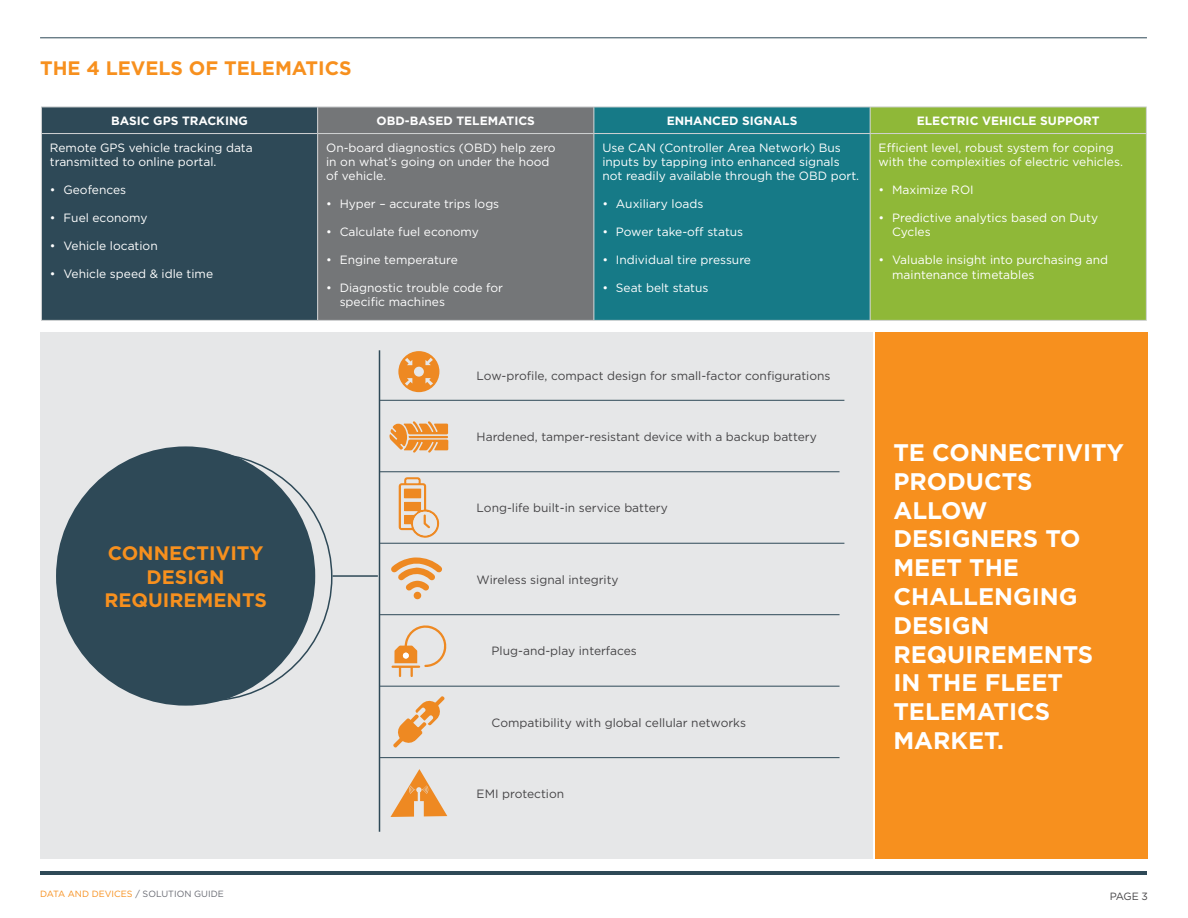
<style>
.page{position:relative;width:1188px;height:918px;background:#fff}
.page>*{position:absolute;margin:0;border:0;box-sizing:border-box;transform-origin:0 0}
.t1{font:700 24px/28.8px "Gotham";color:#fff}
.t2{font:700 19.5px/23.4px "Gotham";color:#f7901e;text-align:center}
.t3{font:12px/14.4px "Gotham";color:#fff}
.t4{font:12px "Gotham";color:#464547}
.t5{font:700 12px "Gotham";color:#fff}
.t6{font:10.5px "Gotham";color:#464547}
.t7{font:9px "Gotham";color:#f7901e}
.s1{color:#696b73}
</style>
<div class="page">
<hr style="left:40px;top:872px;width:1107px;height:3px;background:#2e4957">
<hr style="left:40px;top:37px;width:1107px;height:1px;background:#2e4957">
<div style="left:42px;top:108px;width:275px;height:212px;background:#2e4957"></div>
<div style="left:318px;top:108px;width:276px;height:212px;background:#747678"></div>
<div style="left:595px;top:108px;width:275px;height:212px;background:#167a87"></div>
<div style="left:871px;top:108px;width:275px;height:212px;background:#8fb838"></div>
<hr style="left:41px;top:107px;width:277px;height:1px;background:#d1d3d4">
<svg style="left:41px;top:107px;width:1px;height:26px"></svg>
<hr style="left:318px;top:107px;width:276px;height:1px;background:#d1d3d4">
<svg style="left:317px;top:107px;width:1px;height:26px"></svg>
<hr style="left:594px;top:107px;width:276px;height:1px;background:#d1d3d4">
<svg style="left:594px;top:107px;width:1px;height:26px"></svg>
<hr style="left:870px;top:107px;width:277px;height:1px;background:#d1d3d4">
<svg style="left:870px;top:107px;width:1px;height:26px"></svg>
<svg style="left:1146px;top:108px;width:1px;height:25px"></svg>
<hr style="left:41px;top:133px;width:277px;height:1px;background:#d1d3d4">
<hr style="left:41px;top:134px;width:1px;height:186px;background:#d1d3d4">
<hr style="left:318px;top:133px;width:276px;height:1px;background:#d1d3d4">
<hr style="left:317px;top:134px;width:1px;height:186px;background:#d1d3d4">
<hr style="left:594px;top:133px;width:276px;height:1px;background:#d1d3d4">
<hr style="left:594px;top:134px;width:1px;height:186px;background:#d1d3d4">
<hr style="left:870px;top:133px;width:277px;height:1px;background:#d1d3d4">
<hr style="left:870px;top:134px;width:1px;height:186px;background:#d1d3d4">
<hr style="left:1146px;top:134px;width:1px;height:186px;background:#d1d3d4">
<hr style="left:41px;top:320px;width:277px;height:1px;background:#d1d3d4">
<hr style="left:318px;top:320px;width:276px;height:1px;background:#d1d3d4">
<hr style="left:594px;top:320px;width:276px;height:1px;background:#d1d3d4">
<hr style="left:870px;top:320px;width:277px;height:1px;background:#d1d3d4">
<div style="left:40px;top:332px;width:833px;height:527px;background:#e6e7e8"></div>
<div style="left:875px;top:332px;width:273px;height:527px;background:#f7901e"></div>
<div style="left:56px;top:446px;width:259px;height:260px;background:#2e4957;border-radius:50%"></div>
<hr style="left:380px;top:400px;width:464px;height:1px;background:#2e4957">
<hr style="left:380px;top:543px;width:464px;height:1px;background:#2e4957">
<hr style="left:380px;top:686px;width:460px;height:1px;background:#2e4957">
<hr style="left:380px;top:614px;width:460px;height:1px;background:#2e4957">
<hr style="left:380px;top:471px;width:460px;height:1px;background:#2e4957">
<hr style="left:380px;top:757px;width:460px;height:1px;background:#2e4957">
<hr style="left:333px;top:575px;width:45px;height:2px;background:#2e4957">
<hr style="left:379px;top:350px;width:1px;height:482px;background:#2e4957">
<svg style="left:393px;top:696px;width:52px;height:52px"></svg>
<svg style="left:399px;top:477px;width:41px;height:61px"></svg>
<div style="left:398px;top:351px;width:41px;height:41px;background:#ee8922;border-radius:50%"></div>
<div style="left:414px;top:367px;width:10px;height:10px;background:#e6e7e8;border-radius:50%"></div>
<svg style="left:405px;top:378px;width:7px;height:8px"></svg>
<svg style="left:425px;top:378px;width:8px;height:8px"></svg>
<svg style="left:425px;top:358px;width:8px;height:7px"></svg>
<svg style="left:405px;top:358px;width:7px;height:7px"></svg>
<svg style="left:392px;top:625px;width:55px;height:52px"></svg>
<svg style="left:389px;top:421px;width:59px;height:32px"></svg>
<svg style="left:390px;top:769px;width:57px;height:48px"></svg>
<svg style="left:391px;top:558px;width:51px;height:33px"></svg>
<div style="left:414px;top:592px;width:7px;height:7px;background:#ee8922;border-radius:50%"></div>
<h2 class="t2" style="left:40px;top:57px;width:313px">THE 4 LEVELS OF TELEMATICS</h2>
<p class="t5" style="left:111px;top:113px;width:138px">BASIC GPS TRACKING</p>
<p class="t5" style="left:377px;top:113px;width:160px">OBD-BASED TELEMATICS</p>
<p class="t5" style="left:667px;top:113px;width:132px">ENHANCED SIGNALS</p>
<p class="t5" style="left:917px;top:113px;width:184px">ELECTRIC VEHICLE SUPPORT</p>
<p class="t3" style="left:50px;top:140px;width:204px">Remote GPS vehicle tracking data transmitted to online portal.</p>
<p class="t3" style="left:50px;top:182px;width:78px">• Geofences</p>
<p class="t3" style="left:50px;top:210px;width:99px">• Fuel economy</p>
<p class="t3" style="left:50px;top:238px;width:109px">• Vehicle location</p>
<p class="t3" style="left:50px;top:266px;width:165px">• Vehicle speed &amp; idle time</p>
<p class="t3" style="left:879px;top:140px;width:246px">Efficient level, robust system for coping with the complexities of electric vehicles.</p>
<p class="t3" style="left:879px;top:182px;width:97px">• Maximize ROI</p>
<p class="t3" style="left:892px;top:210px;width:208px;text-indent:-14px">• Predictive analytics based on Duty<br>Cycles</p>
<p class="t3" style="left:892px;top:252px;width:218px;text-indent:-14px">• Valuable insight into purchasing and maintenance timetables</p>
<p class="t3" style="left:326px;top:140px;width:231px">On-board diagnostics (OBD) help zero in on what’s going on under the hood of vehicle.</p>
<p class="t3" style="left:326px;top:197px;width:175px">• Hyper – accurate trips logs</p>
<p class="t3" style="left:326px;top:225px;width:154px">• Calculate fuel economy</p>
<p class="t3" style="left:326px;top:252px;width:133px">• Engine temperature</p>
<p class="t3" style="left:340px;top:280px;width:165px;text-indent:-14px">• Diagnostic trouble code for specific machines</p>
<p class="t3" style="left:602px;top:140px;width:258px">Use CAN (Controller Area Network) Bus inputs by tapping into enhanced signals not readily available through the OBD port.</p>
<p class="t3" style="left:602px;top:197px;width:102px">• Auxiliary loads</p>
<p class="t3" style="left:602px;top:225px;width:142px">• Power take-off status</p>
<p class="t3" style="left:602px;top:252px;width:150px">• Individual tire pressure</p>
<p class="t3" style="left:602px;top:280px;width:108px">• Seat belt status</p>
<h2 class="t2" style="left:104px;top:542px;width:164px">CONNECTIVITY<br>DESIGN<br>REQUIREMENTS</h2>
<p class="t4" style="left:477px;top:368px;width:355px">Low-profile, compact design for small-factor configurations</p>
<p class="t4" style="left:477px;top:429px;width:342px">Hardened, tamper-resistant device with a backup battery</p>
<p class="t4" style="left:477px;top:500px;width:193px">Long-life built-in service battery</p>
<p class="t4" style="left:477px;top:572px;width:144px">Wireless signal integrity</p>
<p class="t4" style="left:492px;top:643px;width:147px">Plug-and-play interfaces</p>
<p class="t4" style="left:492px;top:715px;width:256px">Compatibility with global cellular networks</p>
<p class="t4" style="left:477px;top:786px;width:89px">EMI protection</p>
<h1 class="t1" style="left:893px;top:438px;width:232px">TE CONNECTIVITY<br>PRODUCTS<br>ALLOW<br>DESIGNERS TO<br>MEET THE<br>CHALLENGING<br>DESIGN<br>REQUIREMENTS<br>IN THE FLEET<br>TELEMATICS<br>MARKET.</h1>
<p class="t7" style="left:40px;top:888px;width:185px">DATA AND DEVICES <span class="s1">/ SOLUTION GUIDE</span></p>
<p class="t6" style="left:1110px;top:890px;width:39px">PAGE 3</p>
</div>
